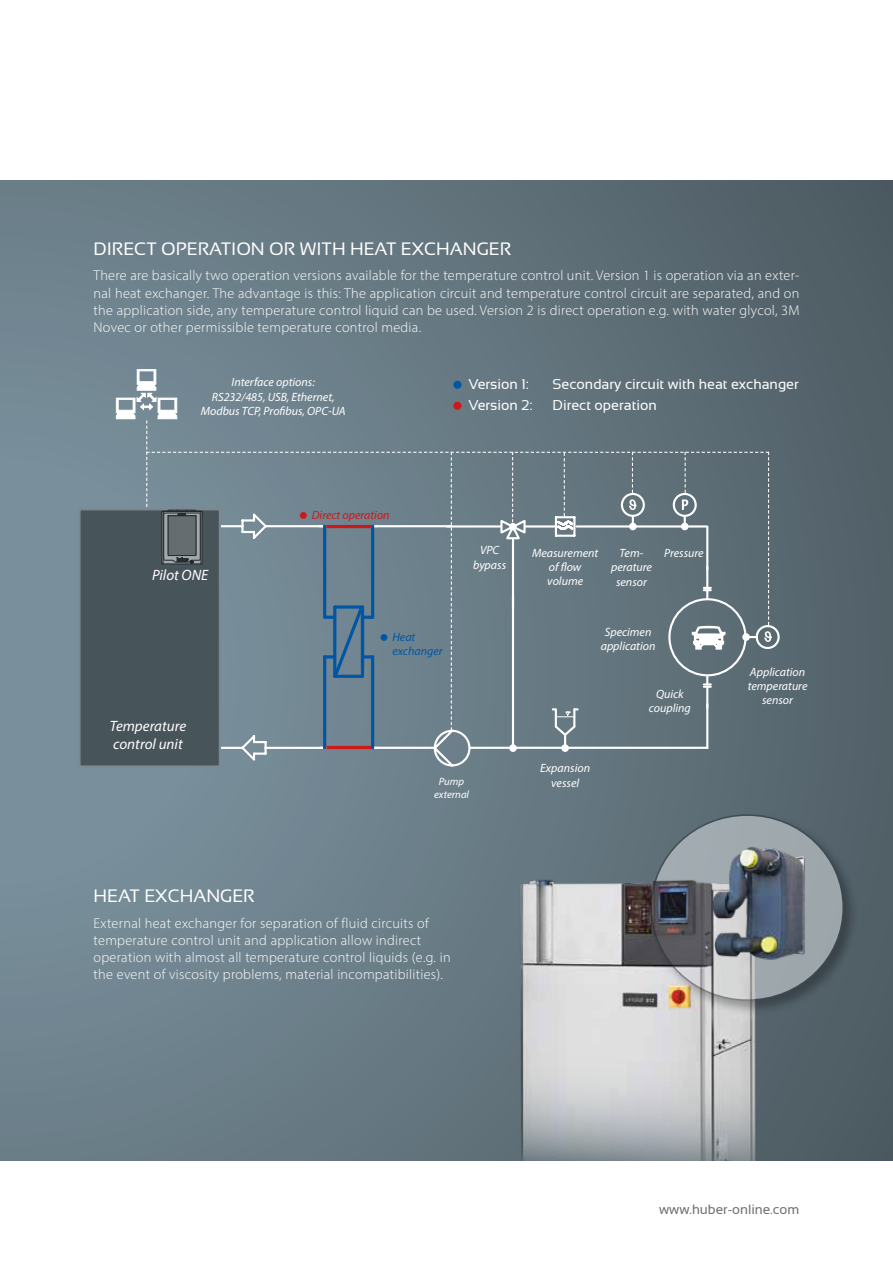
<style>
.page{position:relative;width:893px;height:1263px;background:#fff}
.page>*{position:absolute;margin:0;border:0;box-sizing:border-box;transform-origin:0 0}
.t1{font:18px "Sansation";color:#fff}
.t2{font:italic 15px/18px "Myriad Pro";color:#fff}
.t3{font:300 14.25px/17.1px "Myriad Pro";letter-spacing:.02em;color:#fff}
.t4{font:14.25px "Sansation";color:#fff}
.t5{font:13.5px "Sansation";color:#706f6f}
.t6{font:italic 12px/14.4px "Myriad Pro";color:#fff;text-align:center}
.t7{font:italic 12px "Myriad Pro";color:#cd1719}
.t8{font:italic 12px/14.4px "Myriad Pro";color:#0056a4}
.t9{font:italic 10.65px/12.9px "Myriad Pro";color:#fff;text-align:center}
</style>
<div class="page">
<div style="left:0;top:181px;width:893px;height:980px;background:linear-gradient(to right,#788e9a,#515f67)"></div>
<img style="left:499px;top:854px;width:258px;height:307px">
<div style="left:647px;top:811px;width:213px;height:205px;background:#000;opacity:.64"></div>
<div style="left:651px;top:815px;width:192px;height:185px;background:#9ea7ac;border-radius:50%"></div>
<img style="left:651px;top:854px;width:114px;height:146px">
<img style="left:699px;top:847px;width:106px;height:118px">
<div style="left:756px;top:625px;width:24px;height:24px;border:2px solid #fff;border-radius:50%"></div>
<div style="left:78px;top:508px;width:143px;height:260px;background:#47545a;border:2px solid #7c8990"></div>
<svg style="left:115px;top:369px;width:657px;height:399px;background:#697b85"></svg>
<p class="t1" style="left:94px;top:239px;width:419px">DIRECT OPERATION OR WITH HEAT EXCHANGER</p>
<p class="t3" style="left:94px;top:267px;width:707px;text-align:justify">There are basically two operation versions available for the temperature control unit. Version 1 is operation via an exter&shy;nal heat exchanger. The advantage is this: The application circuit and temperature control circuit are separated, and on the application side, any temperature control liquid can be used. Version 2 is direct operation e.g. with water glycol, 3M Novec or other permissible temperature control media.</p>
<p class="t6" style="left:201px;top:375px;width:147px">Interface options:<br>RS232/485, USB, Ethernet,<br>Modbus TCP, Profibus, OPC-UA</p>
<p class="t4" style="left:468px;top:376px;width:62px">Version 1:</p>
<p class="t4" style="left:553px;top:376px;width:248px">Secondary circuit with heat exchanger</p>
<p class="t4" style="left:468px;top:397px;width:66px">Version 2:</p>
<p class="t4" style="left:553px;top:397px;width:106px">Direct operation</p>
<p class="t2" style="left:152px;top:566px;width:58px">Pilot ONE</p>
<p class="t2" style="left:110px;top:717px;width:78px">Temperature control unit</p>
<p class="t7" style="left:312px;top:507px;width:79px">Direct operation</p>
<p class="t8" style="left:392px;top:630px;width:52px">Heat exchanger</p>
<p class="t6" style="left:473px;top:543px;width:35px">VPC bypass</p>
<p class="t6" style="left:532px;top:545px;width:68px">Measurement of flow volume</p>
<p class="t6" style="left:611px;top:545px;width:42px">Tem&shy;perature sensor</p>
<p class="t6" style="left:664px;top:545px;width:41px">Pressure</p>
<p class="t6" style="left:601px;top:624px;width:56px">Specimen application</p>
<p class="t6" style="left:649px;top:686px;width:44px">Quick coupling</p>
<p class="t6" style="left:748px;top:664px;width:61px">Application temperature sensor</p>
<p class="t9" style="left:434px;top:775px;width:37px">Pump external</p>
<p class="t1" style="left:94px;top:886px;width:163px">HEAT EXCHANGER</p>
<p class="t3" style="left:94px;top:914px;width:359px">External heat exchanger for separation of fluid circuits of temperature control unit and application allow indirect operation with almost all temperature control liquids (e.g. in the event of viscosity problems, material incompatibilities).</p>
<p class="t6" style="left:540px;top:761px;width:51px">Expansion vessel</p>
<p class="t5" style="left:659px;top:1202px;width:142px">www.huber-online.com</p>
</div>
